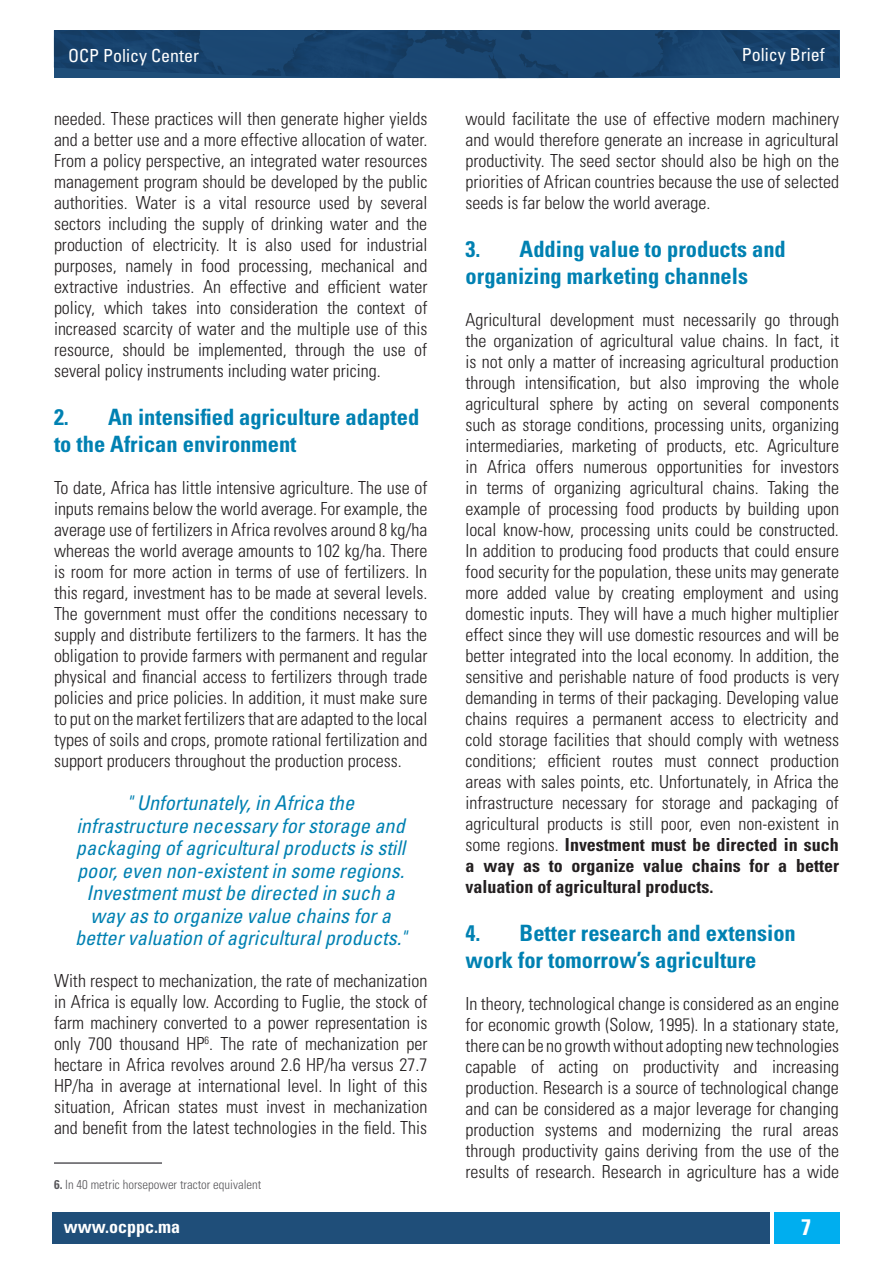
<style>
.page{position:relative;width:893px;height:1263px;background:#fff}
.page>*{position:absolute;margin:0;border:0;box-sizing:border-box;transform-origin:0 0}
.P__Titre{font:700 condensed 22.5px/27px "Univers LT Std";color:#0081b2}
.t1{font:700 condensed 22.5px "Univers LT Std";color:#fff}
.Sitation{font:italic condensed 20.25px/22.5px "Univers LT Std";color:#0081b2;text-align:center}
.Texte{font:300 condensed 18px/21px "Univers LT Std";color:#231f20;text-align:justify}
.t2{font:condensed 18px "Univers LT Std";color:#fff}
.t3{font:700 condensed 18px "Univers LT Std";color:#fff}
.FootNote{font:300 condensed 12.75px "Univers LT Std";color:#59585c}
.s1{font-weight:700}
</style>
<div class="page">
<div style="left:52px;top:1212px;width:718px;height:31px;background:#1f4e79"></div>
<div style="left:774px;top:1212px;width:65px;height:31px;background:#00aeef"></div>
<img style="left:54px;top:30px;width:785px;height:49px">
<hr style="left:54px;top:1162px;width:108px;height:2px;background:#59585c">
<p class="t2" style="left:68px;top:44px;width:133px">OCP Policy Center</p>
<p class="t2" style="left:742px;top:43px;width:84px">Policy Brief</p>
<p class="Texte" style="left:54px;top:108px;width:375px">needed. These practices will then generate higher yields and a better use and a more effective allocation of water.</p>
<p class="Texte" style="left:54px;top:150px;width:375px">From a policy perspective, an integrated water resources management program should be developed by the public authorities. Water is a vital resource used by several sectors including the supply of drinking water and the production of electricity. It is also used for industrial purposes, namely in food processing, mechanical and extractive industries. An effective and efficient water policy, which takes into consideration the context of increased scarcity of water and the multiple use of this resource, should be implemented, through the use of several policy instruments including water pricing.</p>
<p class="P__Titre" style="left:54px;top:403px;width:367px">2. An intensified agriculture adapted to the African environment</p>
<p class="Texte" style="left:54px;top:477px;width:375px">To date, Africa has little intensive agriculture. The use of inputs remains below the world average. For example, the average use of fertilizers in Africa revolves around 8 kg/ha whereas the world average amounts to 102 kg/ha. There is room for more action in terms of use of fertilizers. In this regard, investment has to be made at several levels.<br>The government must offer the conditions necessary to supply and distribute fertilizers to the farmers. It has the obligation to provide farmers with permanent and regular physical and financial access to fertilizers through trade policies and price policies. In addition, it must make sure to put on the market fertilizers that are adapted to the local types of soils and crops, promote rational fertilization and support producers throughout the production process.</p>
<p class="Sitation" style="left:75px;top:792px;width:333px">" Unfortunately, in Africa the infrastructure necessary for storage and packaging of agricultural products is still poor, even non-existent in some regions.<br>Investment must be directed in such a way as to organize value chains for a better valuation of agricultural products."</p>
<p class="Texte" style="left:54px;top:970px;width:375px">With respect to mechanization, the rate of mechanization in Africa is equally low. According to Fuglie, the stock of farm machinery converted to a power representation is only 700 thousand HP<sup>6</sup>. The rate of mechanization per hectare in Africa revolves around 2.6 HP/ha versus 27.7<br>HP/ha in average at international level. In light of this situation, African states must invest in mechanization and benefit from the latest technologies in the field. This</p>
<p class="FootNote" style="left:54px;top:1176px;width:209px"><span class="s1">6.</span> In 40 metric horsepower tractor equivalent</p>
<p class="Texte" style="left:466px;top:108px;width:375px">would facilitate the use of effective modern machinery and would therefore generate an increase in agricultural productivity. The seed sector should also be high on the priorities of African countries because the use of selected seeds is far below the world average.</p>
<p class="P__Titre" style="left:466px;top:235px;width:322px">3. Adding value to products and organizing marketing channels</p>
<p class="Texte" style="left:466px;top:309px;width:375px">Agricultural development must necessarily go through the organization of agricultural value chains. In fact, it is not only a matter of increasing agricultural production through intensification, but also improving the whole agricultural sphere by acting on several components such as storage conditions, processing units, organizing intermediaries, marketing of products, etc. Agriculture in Africa offers numerous opportunities for investors in terms of organizing agricultural chains. Taking the example of processing food products by building upon local know-how, processing units could be constructed.<br>In addition to producing food products that could ensure food security for the population, these units may generate more added value by creating employment and using domestic inputs. They will have a much higher multiplier effect since they will use domestic resources and will be better integrated into the local economy. In addition, the sensitive and perishable nature of food products is very demanding in terms of their packaging. Developing value chains requires a permanent access to electricity and cold storage facilities that should comply with wetness conditions; efficient routes must connect production areas with sales points, etc. Unfortunately, in Africa the infrastructure necessary for storage and packaging of agricultural products is still poor, even non-existent in some regions. <span class="s1">Investment must be directed in such a way as to organize value chains for a better valuation of agricultural products.</span></p>
<p class="P__Titre" style="left:466px;top:919px;width:332px">4. Better research and extension work for tomorrow’s agriculture</p>
<p class="Texte" style="left:466px;top:993px;width:375px">In theory, technological change is considered as an engine for economic growth (Solow, 1995). In a stationary state, there can be no growth without adopting new technologies capable of acting on productivity and increasing production. Research is a source of technological change and can be considered as a major leverage for changing production systems and modernizing the rural areas through productivity gains deriving from the use of the results of research. Research in agriculture has a wide</p>
<p class="t3" style="left:64px;top:1216px;width:118px">www.ocppc.ma</p>
<p class="t1" style="left:801px;top:1214px;width:11px">7</p>
</div>
